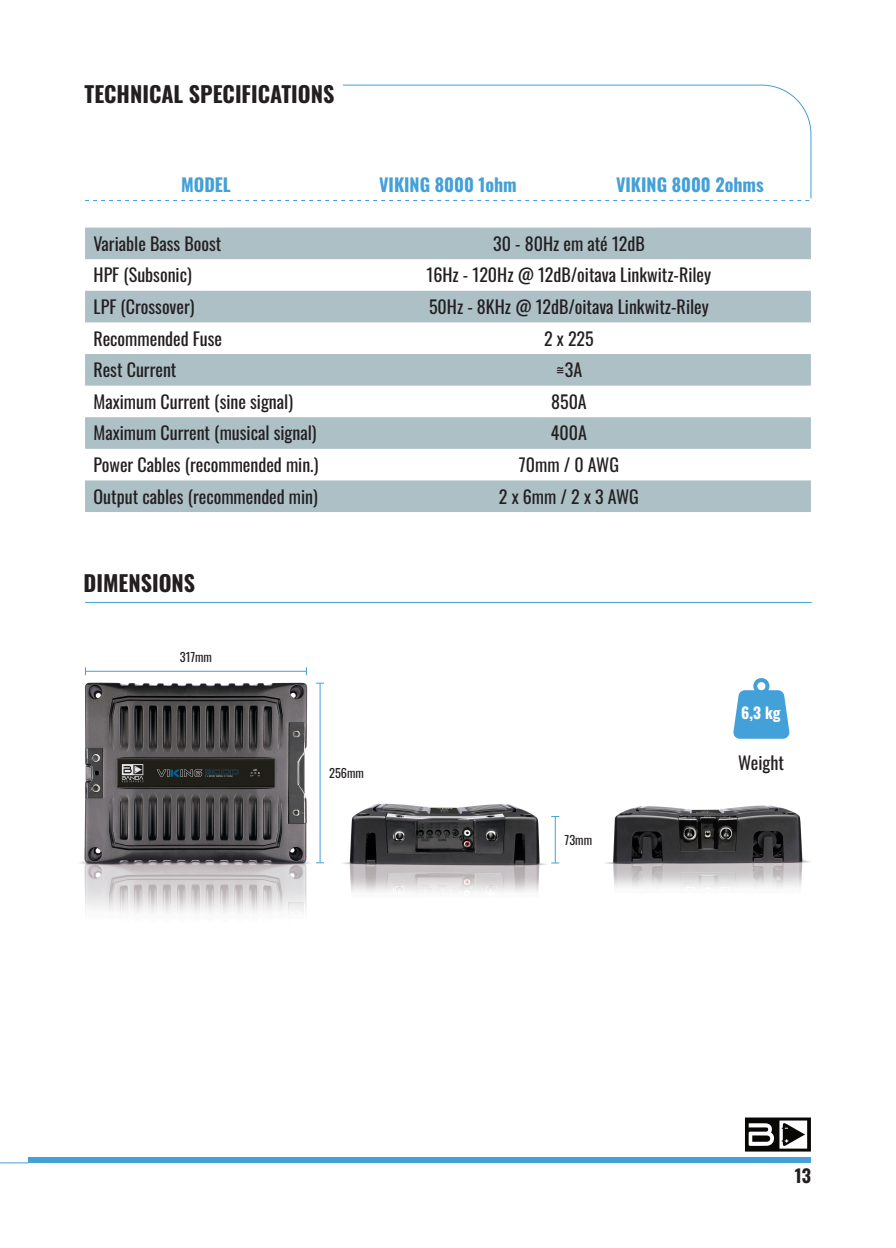
<style>
.page{position:relative;width:896px;height:1248px;background:#fff}
.page>*{position:absolute;margin:0;border:0;box-sizing:border-box;transform-origin:0 0}
.t1{font:700 22px "Oswald";color:#231f20}
.t2{font:18px "Oswald";color:#231f20}
.t3{font:700 18px "Oswald";color:#44a0d8}
.t4{font:700 18px "Oswald";color:#231f20}
.t5{font:700 15.4px "Oswald";color:#fff}
.t6{font:12.4px "Oswald";color:#231f20}
.s1{font-family:"MS UI Gothic"}
</style>
<div class="page">
<svg style="left:745px;top:1117px;width:66px;height:34px"></svg>
<svg style="left:0;top:1162px;width:29px;height:1px"></svg>
<svg style="left:343px;top:84px;width:469px;height:115px"></svg>
<div style="left:28px;top:1157px;width:783px;height:5px;background:#44a0d8"></div>
<svg style="left:85px;top:227px;width:726px;height:285px;fill:#adc0c6"></svg>
<svg style="left:85px;top:200px;width:725px;height:1px"></svg>
<hr style="left:85px;top:602px;width:727px;height:1px;background:#44a0d8">
<svg style="left:733px;top:678px;width:56px;height:60px"></svg>
<img style="left:79px;top:668px;width:246px;height:246px">
<img style="left:342px;top:803px;width:212px;height:90px">
<img style="left:605px;top:805px;width:206px;height:83px">
<hr style="left:85px;top:670px;width:221px;height:1px;background:#479fd8">
<hr style="left:319px;top:683px;width:1px;height:179px;background:#479fd8">
<hr style="left:555px;top:816px;width:1px;height:46px;background:#479fd8">
<p class="t1" style="left:85px;top:77px;width:251px">TECHNICAL SPECIFICATIONS</p>
<p class="t3" style="left:181px;top:170px;width:51px">MODEL</p>
<p class="t3" style="left:379px;top:170px;width:139px">VIKING 8000 1ohm</p>
<p class="t3" style="left:616px;top:170px;width:149px">VIKING 8000 2ohms</p>
<p class="t2" style="left:94px;top:229px;width:129px">Variable Bass Boost</p>
<p class="t2" style="left:493px;top:229px;width:153px">30 - 80Hz em até 12dB</p>
<p class="t2" style="left:94px;top:261px;width:100px">HPF (Subsonic)</p>
<p class="t2" style="left:427px;top:261px;width:286px">16Hz - 120Hz @ 12dB/oitava Linkwitz-Riley</p>
<p class="t2" style="left:94px;top:292px;width:103px">LPF (Crossover)</p>
<p class="t2" style="left:429px;top:292px;width:281px">50Hz - 8KHz @ 12dB/oitava Linkwitz-Riley</p>
<p class="t2" style="left:94px;top:324px;width:130px">Recommended Fuse</p>
<p class="t2" style="left:544px;top:324px;width:51px">2 x 225</p>
<p class="t2" style="left:94px;top:355px;width:84px">Rest Current</p>
<p class="t2" style="left:556px;top:355px;width:28px"><span class="s1">≅</span>3A</p>
<p class="t2" style="left:94px;top:387px;width:201px">Maximum Current (sine signal)</p>
<p class="t2" style="left:551px;top:387px;width:37px">850A</p>
<p class="t2" style="left:94px;top:419px;width:224px">Maximum Current (musical signal)</p>
<p class="t2" style="left:551px;top:419px;width:38px">400A</p>
<p class="t2" style="left:94px;top:450px;width:226px">Power Cables (recommended min.)</p>
<p class="t2" style="left:519px;top:450px;width:102px">70mm / 0 AWG</p>
<p class="t2" style="left:94px;top:482px;width:226px">Output cables (recommended min)</p>
<p class="t2" style="left:499px;top:482px;width:141px">2 x 6mm / 2 x 3 AWG</p>
<p class="t1" style="left:84px;top:565px;width:113px">DIMENSIONS</p>
<p class="t6" style="left:180px;top:646px;width:33px">317mm</p>
<p class="t6" style="left:329px;top:763px;width:36px">256mm</p>
<p class="t6" style="left:564px;top:829px;width:29px">73mm</p>
<p class="t5" style="left:741px;top:700px;width:41px">6,3 kg</p>
<p class="t2" style="left:738px;top:748px;width:47px">Weight</p>
<p class="t4" style="left:795px;top:1161px;width:18px">13</p>
</div>
